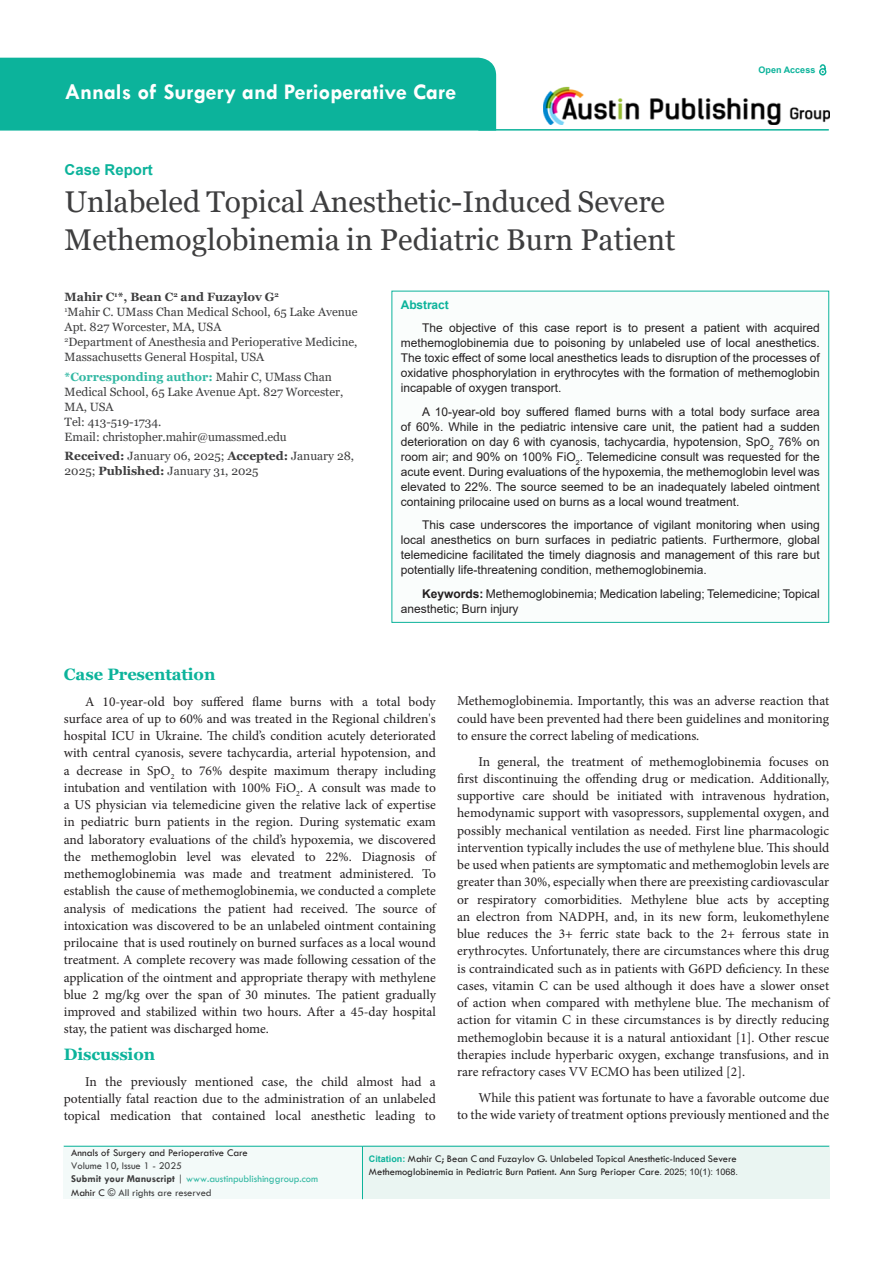
<style>
.page{position:relative;width:893px;height:1263px;background:#fff}
.page>*{position:absolute;margin:0;border:0;box-sizing:border-box;transform-origin:0 0}
.t1{font:30px/37.5px "Georgia";color:#3e3e3f}
.t2{font:700 22.5px "Tw Cen";color:#fff}
.heading_1{font:700 16.5px "Georgia";letter-spacing:-.01em;color:#0cb39b}
.t3{font:700 15px "Arial";color:#0cb39b}
.Body_Text{font:13.5px/17.2px "Minion Pro";color:#231f20;text-align:justify}
.Body_Text-2{font:12px/15px "Arial";color:#231f20;text-align:justify}
.t4{font:12px/15px "Georgia";color:#3e3e3f}
.t5{font:700 12px "Georgia";color:#3e3e3f}
.heading_1-2{font:700 12px "Arial";letter-spacing:-.01em;color:#0cb39b}
.t6{font:10.5px/13.5px "Tw Cen";color:#231f20}
.t7{font:10.5px "Tw Cen";color:#32b8a3}
.t8{font:10.5px "Tw Cen";color:#3e3e3f}
.t9{font:700 9px "Arial";color:#0cb39b}
.s1{font-weight:700;color:#32b8a3}
.s2{font-weight:700}
.s3{color:#3e3e3f}
.s4{font-weight:700;color:#3e3e3f}
.s5{color:#231f20}
.s6{font-family:"Arial";font-weight:700;font-size:9px;color:#0cb39b}
.s7{font-family:"Arial";font-size:9px}
</style>
<div class="page">
<div style="left:64px;top:1146px;width:298px;height:53px;background:#f3faf9"></div>
<div style="left:363px;top:1146px;width:466px;height:53px;background:#eaf5f2"></div>
<hr style="left:64px;top:1146px;width:765px;height:1px;background:#0cb39b">
<hr style="left:362px;top:1146px;width:1px;height:53px;background:#0cb39b">
<div style="left:0;top:58px;width:496px;height:73px;background:#0cb39b"></div>
<hr style="left:478px;top:129px;width:351px;height:2px;background:#0cb39b">
<div style="left:819px;top:68px;width:7px;height:7px;border:2px solid #0cb39b;border-radius:50%"></div>
<svg style="left:819px;top:64px;width:7px;height:9px"></svg>
<div style="left:392px;top:291px;width:437px;height:331px;background:#fafdfc"></div>
<img style="left:543px;top:86px;width:287px;height:39px">
<p class="t2" style="left:65px;top:78px;width:393px">Annals of Surgery and Perioperative Care</p>
<p class="t9" style="left:759px;top:64px;width:58px">Open Access</p>
<p class="t3" style="left:65px;top:159px;width:90px">Case Report</p>
<p class="t1" style="left:65px;top:184px;width:612px">Unlabeled Topical Anesthetic-Induced Severe<br>Methemoglobinemia in Pediatric Burn Patient</p>
<p class="t5" style="left:65px;top:289px;width:216px">Mahir C<sup>1</sup>*, Bean C<sup>2</sup> and Fuzaylov G<sup>2</sup></p>
<p class="t4" style="left:65px;top:305px;width:294px"><sup>1</sup>Mahir C. UMass Chan Medical School, 65 Lake Avenue<br>Apt. 827 Worcester, MA, USA</p>
<p class="t4" style="left:65px;top:335px;width:294px"><sup>2</sup>Department of Anesthesia and Perioperative Medicine,<br>Massachusetts General Hospital, USA</p>
<p class="t4" style="left:65px;top:369px;width:280px"><span class="s1">*Corresponding author:</span> Mahir C, UMass Chan<br>Medical School, 65 Lake Avenue Apt. 827 Worcester,<br>MA, USA<br>Tel: 413-519-1734.<br>Email: christopher.mahir@umassmed.edu</p>
<p class="t4" style="left:65px;top:448px;width:291px"><span class="s2">Received:</span> January 06, 2025; <span class="s2">Accepted:</span> January 28,<br>2025; <span class="s2">Published:</span> January 31, 2025</p>
<p class="heading_1-2" style="left:401px;top:296px;width:49px">Abstract</p>
<p class="Body_Text-2" style="left:401px;top:320px;width:421px;text-indent:21px">The objective of this case report is to present a patient with acquired methemoglobinemia due to poisoning by unlabeled use of local anesthetics.<br>The toxic effect of some local anesthetics leads to disruption of the processes of oxidative phosphorylation in erythrocytes with the formation of methemoglobin incapable of oxygen transport.</p>
<p class="Body_Text-2" style="left:401px;top:404px;width:421px;text-indent:21px">A 10-year-old boy suffered flamed burns with a total body surface area of 60%. While in the pediatric intensive care unit, the patient had a sudden deterioration on day 6 with cyanosis, tachycardia, hypotension, SpO<sub>2</sub> 76% on room air; and 90% on 100% FiO<sub>2</sub>. Telemedicine consult was requested for the acute event. During evaluations of the hypoxemia, the methemoglobin level was elevated to 22%. The source seemed to be an inadequately labeled ointment containing prilocaine used on burns as a local wound treatment.</p>
<p class="Body_Text-2" style="left:401px;top:517px;width:421px;text-indent:21px">This case underscores the importance of vigilant monitoring when using local anesthetics on burn surfaces in pediatric patients. Furthermore, global telemedicine facilitated the timely diagnosis and management of this rare but potentially life-threatening condition, methemoglobinemia.</p>
<p class="Body_Text-2" style="left:401px;top:586px;width:421px;text-indent:21px"><span class="s2">Keywords:</span> Methemoglobinemia; Medication labeling; Telemedicine; Topical anesthetic; Burn injury</p>
<p class="heading_1" style="left:64px;top:664px;width:153px">Case Presentation</p>
<p class="Body_Text" style="left:64px;top:693px;width:374px;text-indent:21px">A 10-year-old boy suffered flame burns with a total body surface area of up to 60% and was treated in the Regional children's hospital ICU in Ukraine. The child’s condition acutely deteriorated with central cyanosis, severe tachycardia, arterial hypotension, and a decrease in SpO<sub>2</sub> to 76% despite maximum therapy including intubation and ventilation with 100% FiO<sub>2</sub>. A consult was made to a US physician via telemedicine given the relative lack of expertise in pediatric burn patients in the region. During systematic exam and laboratory evaluations of the child’s hypoxemia, we discovered the methemoglobin level was elevated to 22%. Diagnosis of methemoglobinemia was made and treatment administered. To establish the cause of methemoglobinemia, we conducted a complete analysis of medications the patient had received. The source of intoxication was discovered to be an unlabeled ointment containing prilocaine that is used routinely on burned surfaces as a local wound treatment. A complete recovery was made following cessation of the application of the ointment and appropriate therapy with methylene blue 2 mg/kg over the span of 30 minutes. The patient gradually improved and stabilized within two hours. After a 45-day hospital stay, the patient was discharged home.</p>
<p class="heading_1" style="left:64px;top:1044px;width:93px">Discussion</p>
<p class="Body_Text" style="left:64px;top:1073px;width:374px;text-indent:21px">In the previously mentioned case, the child almost had a potentially fatal reaction due to the administration of an unlabeled topical medication that contained local anesthetic leading to</p>
<p class="Body_Text" style="left:457px;top:692px;width:374px">Methemoglobinemia. Importantly, this was an adverse reaction that could have been prevented had there been guidelines and monitoring to ensure the correct labeling of medications.</p>
<p class="Body_Text" style="left:457px;top:753px;width:374px;text-indent:21px">In general, the treatment of methemoglobinemia focuses on first discontinuing the offending drug or medication. Additionally, supportive care should be initiated with intravenous hydration, hemodynamic support with vasopressors, supplemental oxygen, and possibly mechanical ventilation as needed. First line pharmacologic intervention typically includes the use of methylene blue. This should be used when patients are symptomatic and methemoglobin levels are greater than 30%, especially when there are preexisting cardiovascular or respiratory comorbidities. Methylene blue acts by accepting an electron from NADPH, and, in its new form, leukomethylene blue reduces the 3+ ferric state back to the 2+ ferrous state in erythrocytes. Unfortunately, there are circumstances where this drug is contraindicated such as in patients with G6PD deficiency. In these cases, vitamin C can be used although it does have a slower onset of action when compared with methylene blue. The mechanism of action for vitamin C in these circumstances is by directly reducing methemoglobin because it is a natural antioxidant [1]. Other rescue therapies include hyperbaric oxygen, exchange transfusions, and in rare refractory cases VV ECMO has been utilized [2].</p>
<p class="Body_Text" style="left:457px;top:1089px;width:374px;text-align:right">While this patient was fortunate to have a favorable outcome due<br>to the wide variety of treatment options previously mentioned and the</p>
<p class="t6" style="left:71px;top:1146px;width:178px">Annals of Surgery and Perioperative Care<br><span class="s3">Volume 10, Issue 1 - 2025</span></p>
<p class="t7" style="left:71px;top:1173px;width:248px"><span class="s4">Submit your Manuscript</span> <span class="s3">|</span> www.austinpublishinggroup.com</p>
<p class="t8" style="left:71px;top:1186px;width:142px"><span class="s5">Mahir C</span> © All rights are reserved</p>
<p class="t6" style="left:369px;top:1151px;width:371px"><span class="s6">Citation:</span> Mahir C; Bean C and Fuzaylov G. Unlabeled Topical Anesthetic-Induced Severe<br>Methemoglobinemia in Pediatric Burn Patient. Ann Surg Perioper Care<span class="s7">. 2025; 10(1): 1068.</span></p>
</div>
